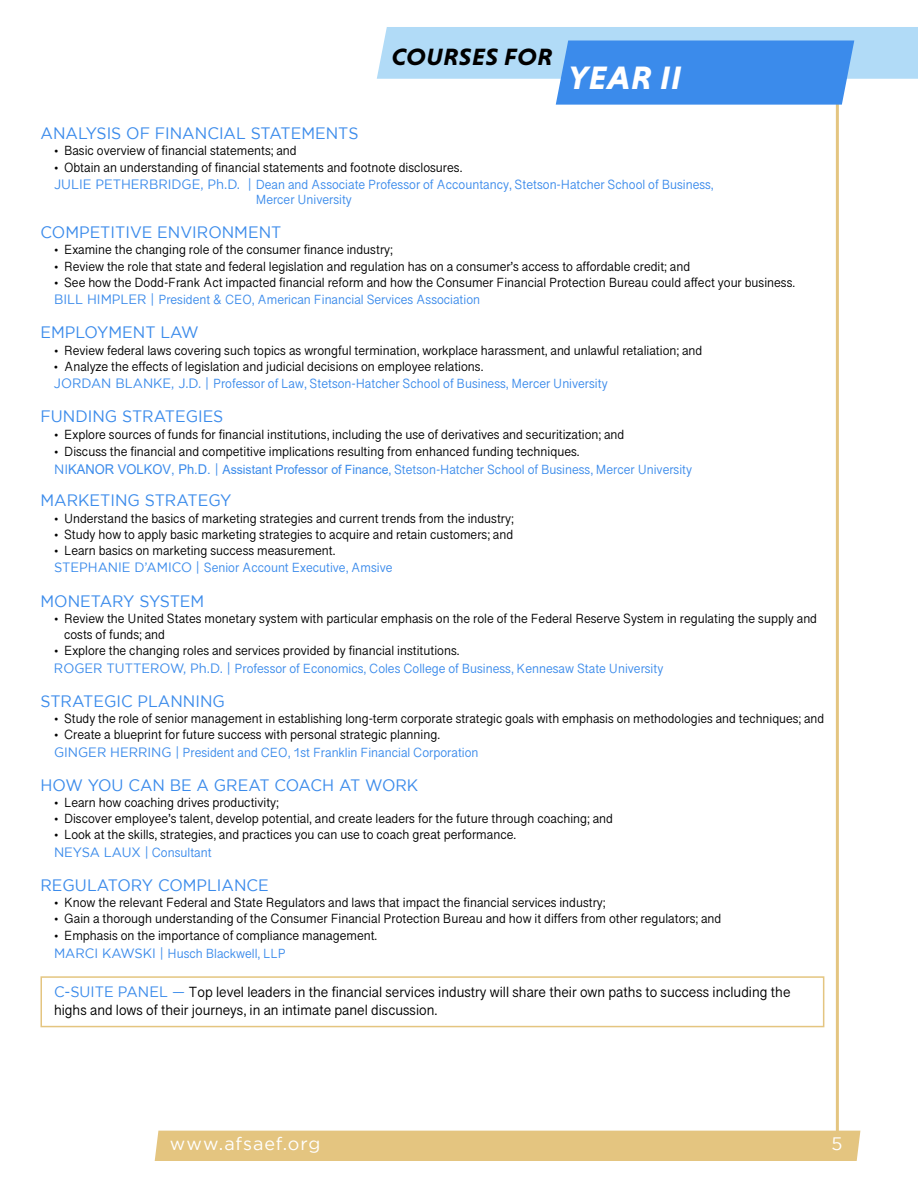
<style>
.page{position:relative;width:918px;height:1188px;background:#fff}
.page>*{position:absolute;margin:0;border:0;box-sizing:border-box;transform-origin:0 0}
.t1{font:italic 700 33px "Niveau Grotesk";letter-spacing:.015em;color:#fff;scale:1.08 1}
.t2{font:italic 700 24px "Niveau Grotesk";letter-spacing:.015em;color:#000;scale:1.08 1}
.t3{font:18px "Gotham";letter-spacing:.05em;color:#fff}
.t4{font:16.5px "Gotham";color:#3b8beb;scale:.96 1}
.t5{font:15px/18px "Myanmar Sangam MN";color:#000;scale:.96 1}
.t6{font:13.5px/17.4px "Myanmar Sangam MN";color:#000;scale:.96 1}
.t7{font:13.5px/17.4px "Myanmar Sangam MN";color:#3b8beb;scale:.96 1}
.t8{font:13.5px "Gotham";letter-spacing:-.01em;color:#3b8beb;scale:.96 1}
.s1{color:#000}
.s2{font-family:"Gotham"}
.s3{font-family:"Gotham";color:#3b8beb}
.s4{color:#3b8beb}
.s5{font-family:"Arial";color:#3b8beb}
.s6{font-family:"Arial";font-size:12.75px;color:#3b8beb}
.s7{font-family:"Myanmar Sangam MN"}
</style>
<div class="page">
<hr style="left:836px;top:63px;width:3px;height:1095px;background:#e4c580">
<svg style="left:377px;top:27px;width:541px;height:78px"></svg>
<div style="left:155px;top:1131px;width:705px;height:30px;background:#e4c580"></div>
<div style="left:40px;top:976px;width:784px;height:51px;border:2px solid #e4c580"></div>
<h2 class="t2" style="left:392px;top:43px;width:150px">COURSES FOR</h2>
<h1 class="t1" style="left:568px;top:59px;width:106px">YEAR II</h1>
<p class="t4" style="left:40px;top:124px;width:333px">ANALYSIS OF FINANCIAL STATEMENTS</p>
<p class="t6" style="left:54px;top:142px;width:254px">• Basic overview of financial statements; and</p>
<p class="t7" style="left:54px;top:158px;width:689px"><span class="s1">• Obtain an understanding of financial statements and footnote disclosures.<br></span><span class="s2">JULIE PETHERBRIDGE, Ph.D. |</span> Dean and Associate Professor of Accountancy, Stetson-Hatcher School of Business,</p>
<p class="t7" style="left:256px;top:191px;width:102px">Mercer University</p>
<p class="t4" style="left:40px;top:223px;width:252px">COMPETITIVE ENVIRONMENT</p>
<p class="t6" style="left:54px;top:241px;width:354px">• Examine the changing role of the consumer finance industry;</p>
<p class="t6" style="left:54px;top:257px;width:664px">• Review the role that state and federal legislation and regulation has on a consumer’s access to affordable credit; and</p>
<p class="t6" style="left:54px;top:273px;width:773px">• See how the Dodd-Frank Act impacted financial reform and how the Consumer Financial Protection Bureau could affect your business.<br><span class="s3">BILL HIMPLER |</span> <span class="s4">President &amp; CEO, American Financial Services Association</span></p>
<p class="t4" style="left:40px;top:323px;width:166px">EMPLOYMENT LAW</p>
<p class="t6" style="left:54px;top:341px;width:677px">• Review federal laws covering such topics as wrongful termination, workplace harassment, and unlawful retaliation; and</p>
<p class="t6" style="left:54px;top:357px;width:578px">• Analyze the effects of legislation and judicial decisions on employee relations.<br><span class="s3">JORDAN BLANKE, J.D. |</span> <span class="s4">Professor of Law, Stetson-Hatcher School of Business, Mercer University</span></p>
<p class="t4" style="left:40px;top:407px;width:192px">FUNDING STRATEGIES</p>
<p class="t6" style="left:54px;top:425px;width:596px">• Explore sources of funds for financial institutions, including the use of derivatives and securitization; and</p>
<p class="t6" style="left:54px;top:442px;width:666px;line-height:18.3px">• Discuss the financial and competitive implications resulting from enhanced funding techniques.<br><span class="s3">NI</span><span class="s5">KANOR VOLKOV, Ph.D.</span> <span class="s3">|</span> <span class="s6">Assistant Professor of Finance</span><span class="s4">, Stetson-Hatcher School of Business, Mercer University</span></p>
<p class="t4" style="left:40px;top:491px;width:201px">MARKETING STRATEGY</p>
<p class="t6" style="left:54px;top:509px;width:480px">• Understand the basics of marketing strategies and current trends from the industry;</p>
<p class="t6" style="left:54px;top:525px;width:480px">• Study how to apply basic marketing strategies to acquire and retain customers; and</p>
<p class="t6" style="left:54px;top:542px;width:354px">• Learn basics on marketing success measurement.<br><span class="s3">STEPHANIE D’AMICO |</span> <span class="s4">Senior Account Executive, Amsive</span></p>
<p class="t4" style="left:40px;top:592px;width:172px">MONETARY SYSTEM</p>
<p class="t6" style="left:64px;top:610px;width:786px;line-height:16.2px;text-indent:-10px">• Review the United States monetary system with particular emphasis on the role of the Federal Reserve System in regulating the supply and costs of funds; and</p>
<p class="t6" style="left:54px;top:642px;width:636px">• Explore the changing roles and services provided by financial institutions.<br><span class="s3">ROGER TUTTEROW, Ph.D. |</span> <span class="s4">Professor of Economics, Coles College of Business, Kennesaw State University</span></p>
<p class="t4" style="left:40px;top:692px;width:194px">STRATEGIC PLANNING</p>
<p class="t6" style="left:54px;top:710px;width:804px">• Study the role of senior management in establishing long-term corporate strategic goals with emphasis on methodologies and techniques; and</p>
<p class="t6" style="left:54px;top:726px;width:444px">• Create a blueprint for future success with personal strategic planning.<br><span class="s3">GINGER HERRING |</span> <span class="s4">President and CEO, 1st Franklin Financial Corporation</span></p>
<p class="t4" style="left:40px;top:776px;width:395px">HOW YOU CAN BE A GREAT COACH AT WORK</p>
<p class="t6" style="left:54px;top:794px;width:236px">• Learn how coaching drives productivity;</p>
<p class="t6" style="left:54px;top:810px;width:584px">• Discover employee’s talent, develop potential, and create leaders for the future through coaching; and</p>
<p class="t6" style="left:54px;top:826px;width:483px">• Look at the skills, strategies, and practices you can use to coach great performance.</p>
<p class="t8" style="left:54px;top:845px;width:166px">NEYSA LAUX | <span class="s7">Consultant</span></p>
<p class="t4" style="left:40px;top:876px;width:239px">REGULATORY COMPLIANCE</p>
<p class="t6" style="left:54px;top:894px;width:576px">• Know the relevant Federal and State Regulators and laws that impact the financial services industry;</p>
<p class="t6" style="left:54px;top:910px;width:697px">• Gain a thorough understanding of the Consumer Financial Protection Bureau and how it differs from other regulators; and</p>
<p class="t6" style="left:54px;top:926px;width:338px;line-height:18px">• Emphasis on the importance of compliance management.<br><span class="s3">MARCI KAWSKI |</span> <span class="s4">Husch Blackwell, LLP</span></p>
<p class="t5" style="left:54px;top:983px;width:769px"><span class="s3">C-SUITE PANEL —</span> Top level leaders in the financial services industry will share their own paths to success including the highs and lows of their journeys, in an intimate panel discussion.</p>
<h3 class="t3" style="left:170px;top:1134px;width:152px">www.afsaef.org</h3>
<h3 class="t3" style="left:832px;top:1134px;width:13px">5</h3>
</div>
